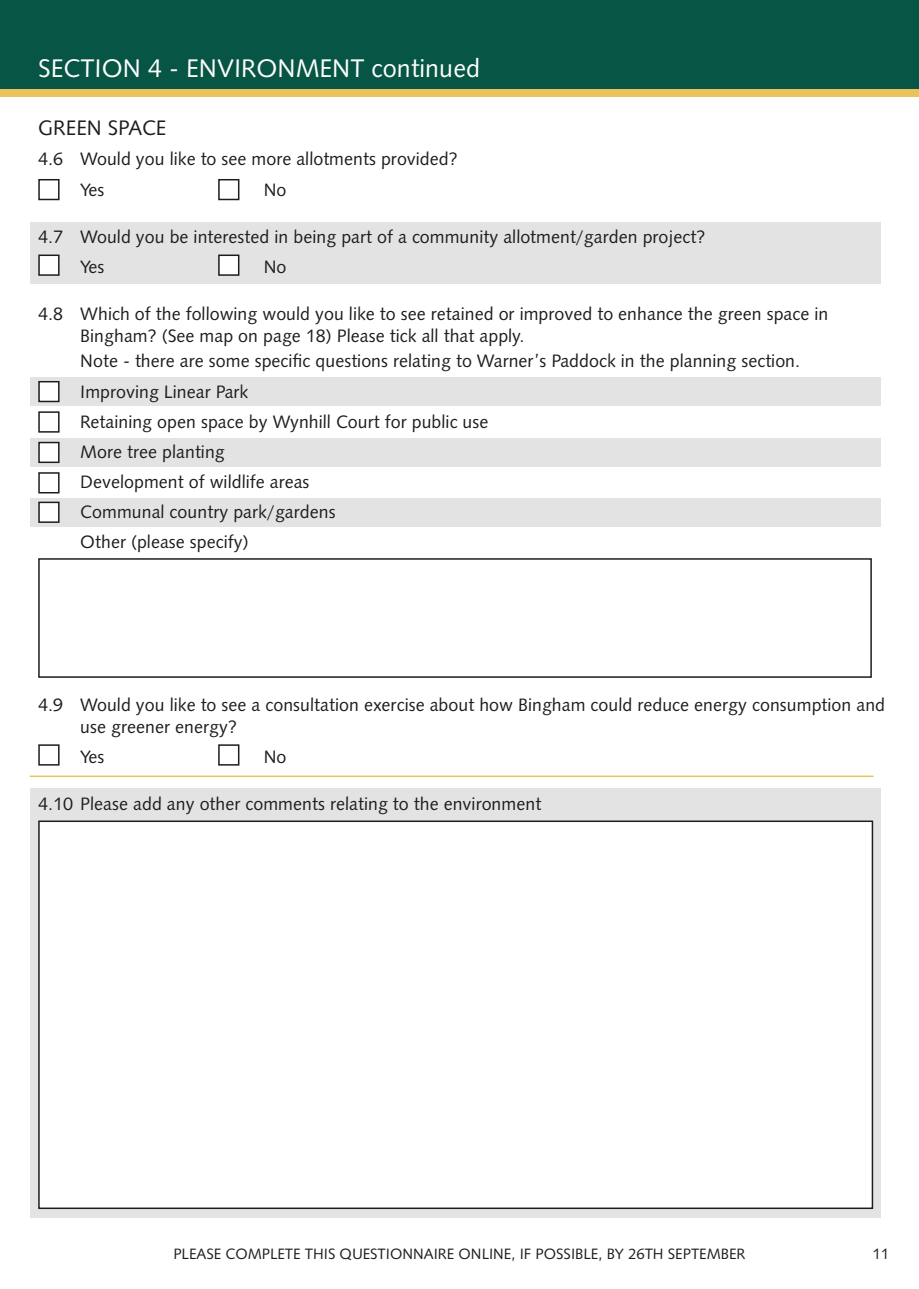
<style>
.page{position:relative;width:919px;height:1289px;background:#fff}
.page>*{position:absolute;margin:0;border:0;box-sizing:border-box;transform-origin:0 0}
.t1{font:25.5px "Humanist 531 BT Roman A";color:#fff}
.t2{font:21px "Humanist 531 BT Roman A";color:#1d1d1b}
.t3{font:18px/30.2px "Humanist 531 BT Roman A";color:#1d1d1b}
.t4{font:15px "Humanist 531 BT Roman A";color:#1d1d1b}
</style>
<div class="page">
<div style="left:30px;top:222px;width:850px;height:62px;background:#e3e3e3"></div>
<div style="left:30px;top:377px;width:850px;height:29px;background:#e3e3e3"></div>
<div style="left:30px;top:438px;width:850px;height:29px;background:#e3e3e3"></div>
<div style="left:30px;top:498px;width:850px;height:28px;background:#e3e3e3"></div>
<div style="left:30px;top:788px;width:850px;height:429px;background:#e3e3e3"></div>
<div style="left:0;top:0;width:918px;height:89px;background:#075645"></div>
<div style="left:0;top:89px;width:918px;height:8px;background:#ebc15b"></div>
<div style="left:38px;top:558px;width:833px;height:119px;border:2px solid #1d1d1b"></div>
<div style="left:39px;top:821px;width:833px;height:387px;background:#fff"></div>
<div style="left:38px;top:820px;width:835px;height:388px;border:2px solid #1d1d1b"></div>
<hr style="left:30px;top:775px;width:843px;height:2px;background:#ebc15b">
<div style="left:38px;top:179px;width:22px;height:21px;border:2px solid #1d1d1b"></div>
<div style="left:39px;top:255px;width:20px;height:20px;background:#fff"></div>
<div style="left:38px;top:254px;width:22px;height:22px;border:2px solid #1d1d1b"></div>
<div style="left:38px;top:744px;width:22px;height:21px;border:2px solid #1d1d1b"></div>
<div style="left:39px;top:382px;width:20px;height:19px;background:#fff"></div>
<div style="left:38px;top:381px;width:22px;height:21px;border:2px solid #1d1d1b"></div>
<div style="left:38px;top:472px;width:22px;height:21px;border:2px solid #1d1d1b"></div>
<div style="left:39px;top:502px;width:20px;height:20px;background:#fff"></div>
<div style="left:38px;top:501px;width:22px;height:22px;border:2px solid #1d1d1b"></div>
<div style="left:39px;top:442px;width:20px;height:20px;background:#fff"></div>
<div style="left:38px;top:442px;width:22px;height:21px;border:2px solid #1d1d1b"></div>
<div style="left:38px;top:411px;width:22px;height:21px;border:2px solid #1d1d1b"></div>
<div style="left:218px;top:179px;width:21px;height:21px;border:2px solid #1d1d1b"></div>
<div style="left:219px;top:255px;width:20px;height:20px;background:#fff"></div>
<div style="left:218px;top:254px;width:21px;height:22px;border:2px solid #1d1d1b"></div>
<div style="left:218px;top:744px;width:21px;height:21px;border:2px solid #1d1d1b"></div>
<h1 class="t1" style="left:38px;top:52px;width:443px">SECTION 4 - ENVIRONMENT continued</h1>
<p class="t2" style="left:38px;top:115px;width:130px">GREEN SPACE</p>
<p class="t3" style="left:80px;top:144px;width:379px;text-indent:-42px">4.6 Would you like to see more allotments provided?<br>Yes</p>
<p class="t3" style="left:264px;top:174px;width:24px">No</p>
<p class="t3" style="left:80px;top:221px;width:626px;text-indent:-42px">4.7 Would you be interested in being part of a community allotment/garden project?<br>Yes</p>
<p class="t3" style="left:264px;top:251px;width:24px">No</p>
<p class="t3" style="left:80px;top:302px;width:749px;line-height:21.6px;text-indent:-42px">4.8 Which of the following would you like to see retained or improved to enhance the green space in<br>Bingham? (See map on page 18) Please tick all that apply.</p>
<p class="t3" style="left:80px;top:346px;width:721px">Note - there are some specific questions relating to Warner’s Paddock in the planning section.<br>Improving Linear Park<br>Retaining open space by Wynhill Court for public use<br>More tree planting<br>Development of wildlife areas<br>Communal country park/gardens<br>Other (please specify)</p>
<p class="t3" style="left:80px;top:693px;width:806px;line-height:21.6px;text-indent:-42px">4.9 Would you like to see a consultation exercise about how Bingham could reduce energy consumption and use greener energy?</p>
<p class="t3" style="left:80px;top:741px;width:26px">Yes</p>
<p class="t3" style="left:264px;top:741px;width:24px">No</p>
<p class="t3" style="left:38px;top:788px;width:504px">4.10 Please add any other comments relating to the environment</p>
<p class="t4" style="left:173px;top:1244px;width:573px">PLEASE COMPLETE THIS QUESTIONNAIRE ONLINE, IF POSSIBLE, BY 26TH SEPTEMBER</p>
<p class="t4" style="left:872px;top:1244px;width:18px">11</p>
</div>
